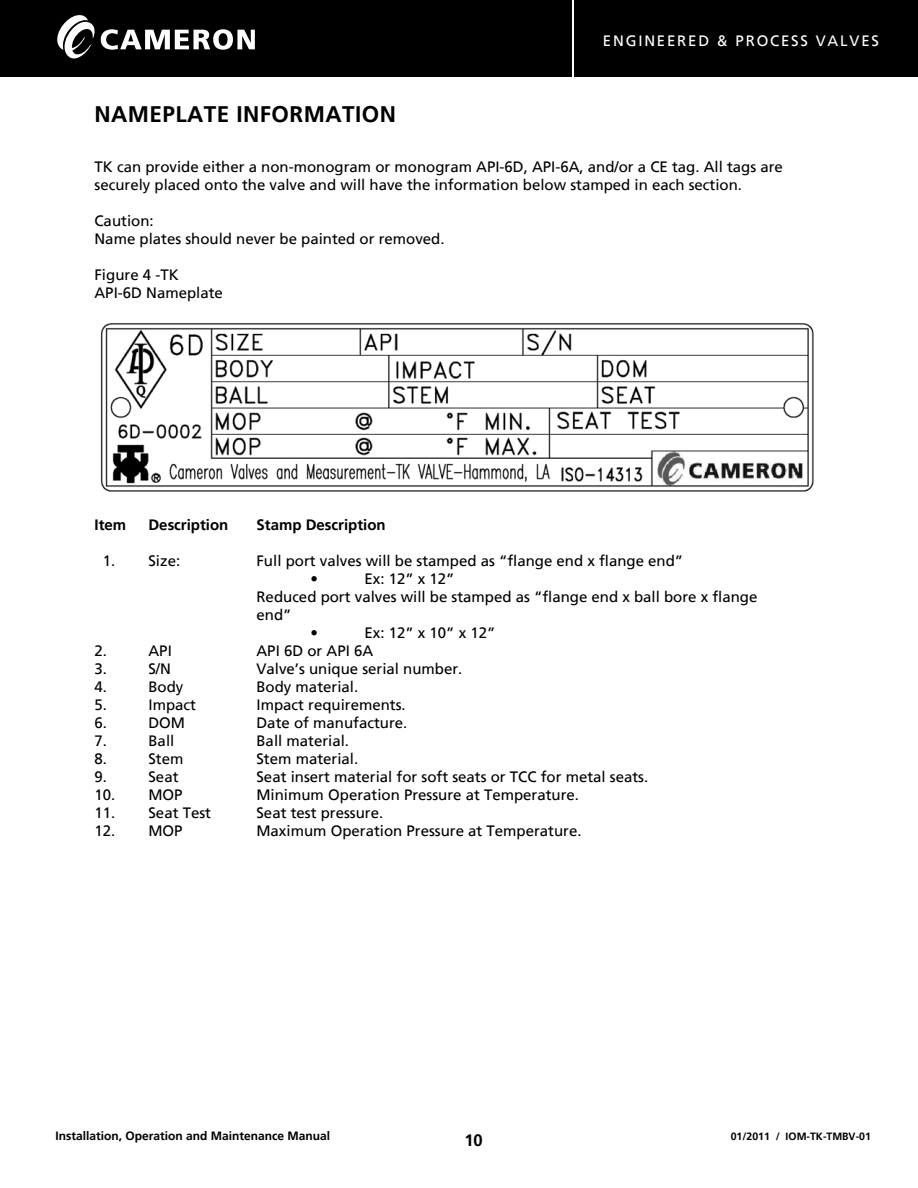
<style>
.page{position:relative;width:918px;height:1188px;background:#fff}
.page>*{position:absolute;margin:0;border:0;box-sizing:border-box;transform-origin:0 0}
.t1{font:700 22.5px "Frutiger";letter-spacing:.02em;color:#000}
.t2{font:700 16.5px "Frutiger";color:#000}
.t3{font:15px/18px "Frutiger Roman";color:#000}
.t4{font:700 15px "Frutiger";color:#000}
.t5{font:15px "Frutiger Roman";letter-spacing:.12em;color:#fff}
.t6{font:700 12px "Frutiger";color:#000}
.t7{font:700 10.5px "Frutiger";color:#000}
</style>
<div class="page">
<div style="left:0;top:0;width:918px;height:77px;background:#000"></div>
<svg style="left:57px;top:15px;width:198px;height:43px"></svg>
<hr style="left:572px;top:0;width:1px;height:79px;background:#fff">
<img style="left:100px;top:323px;width:714px;height:169px">
<p class="t5" style="left:603px;top:34px;width:278px">ENGINEERED &amp; PROCESS VALVES</p>
<h1 class="t1" style="left:94px;top:105px;width:303px">NAMEPLATE INFORMATION</h1>
<p class="t3" style="left:94px;top:159px;width:690px">TK can provide either a non-monogram or monogram API-6D, API-6A, and/or a CE tag. All tags are securely placed onto the valve and will have the information below stamped in each section.</p>
<p class="t3" style="left:94px;top:213px;width:352px">Caution:<br>Name plates should never be painted or removed.</p>
<p class="t3" style="left:94px;top:267px;width:130px">Figure 4 -TK<br>API-6D Nameplate</p>
<p class="t4" style="left:94px;top:519px;width:33px">Item</p>
<p class="t4" style="left:148px;top:519px;width:81px">Description</p>
<p class="t4" style="left:256px;top:519px;width:131px">Stamp Description</p>
<p class="t3" style="left:103px;top:553px;width:79px">1. Size:</p>
<p class="t3" style="left:310px;top:553px;width:374px;text-indent:-54px">Full port valves will be stamped as “flange end x flange end” •</p>
<p class="t3" style="left:364px;top:571px;width:92px">Ex: 12” x 12”</p>
<p class="t3" style="left:256px;top:589px;width:502px">Reduced port valves will be stamped as “flange end x ball bore x flange</p>
<p class="t3" style="left:256px;top:607px;width:37px">end”</p>
<p class="t3" style="left:310px;top:625px;width:9px">•</p>
<p class="t3" style="left:364px;top:625px;width:132px">Ex: 12” x 10” x 12”</p>
<p class="t3" style="left:94px;top:643px;width:14px">2.</p>
<p class="t3" style="left:148px;top:643px;width:25px">API</p>
<p class="t3" style="left:256px;top:643px;width:118px">API 6D or API 6A</p>
<p class="t3" style="left:94px;top:661px;width:14px">3.</p>
<p class="t3" style="left:148px;top:661px;width:24px">S/N</p>
<p class="t3" style="left:256px;top:661px;width:207px">Valve’s unique serial number.</p>
<p class="t3" style="left:94px;top:679px;width:14px">4.</p>
<p class="t3" style="left:148px;top:679px;width:36px">Body</p>
<p class="t3" style="left:256px;top:679px;width:103px">Body material.</p>
<p class="t3" style="left:94px;top:697px;width:14px">5.</p>
<p class="t3" style="left:148px;top:697px;width:49px">Impact</p>
<p class="t3" style="left:256px;top:697px;width:151px">Impact requirements.</p>
<p class="t3" style="left:94px;top:715px;width:14px">6.</p>
<p class="t3" style="left:148px;top:715px;width:38px">DOM</p>
<p class="t3" style="left:256px;top:715px;width:152px">Date of manufacture.</p>
<p class="t3" style="left:94px;top:733px;width:14px">7.</p>
<p class="t3" style="left:148px;top:733px;width:27px">Ball</p>
<p class="t3" style="left:256px;top:733px;width:94px">Ball material.</p>
<p class="t3" style="left:94px;top:751px;width:14px">8.</p>
<p class="t3" style="left:148px;top:751px;width:37px">Stem</p>
<p class="t3" style="left:256px;top:751px;width:103px">Stem material.</p>
<p class="t3" style="left:94px;top:769px;width:14px">9.</p>
<p class="t3" style="left:148px;top:769px;width:32px">Seat</p>
<p class="t3" style="left:256px;top:769px;width:393px">Seat insert material for soft seats or TCC for metal seats.</p>
<p class="t3" style="left:94px;top:787px;width:90px">10. MOP</p>
<p class="t3" style="left:256px;top:787px;width:324px">Minimum Operation Pressure at Temperature.</p>
<p class="t3" style="left:94px;top:805px;width:118px">11. Seat Test</p>
<p class="t3" style="left:256px;top:805px;width:128px">Seat test pressure.</p>
<p class="t3" style="left:94px;top:823px;width:90px">12. MOP</p>
<p class="t3" style="left:256px;top:823px;width:327px">Maximum Operation Pressure at Temperature.</p>
<p class="t6" style="left:55px;top:1130px;width:276px">Installation, Operation and Maintenance Manual</p>
<p class="t7" style="left:731px;top:1132px;width:142px">01/2011 / IOM-TK-TMBV-01</p>
<p class="t2" style="left:464px;top:1133px;width:20px">10</p>
</div>
